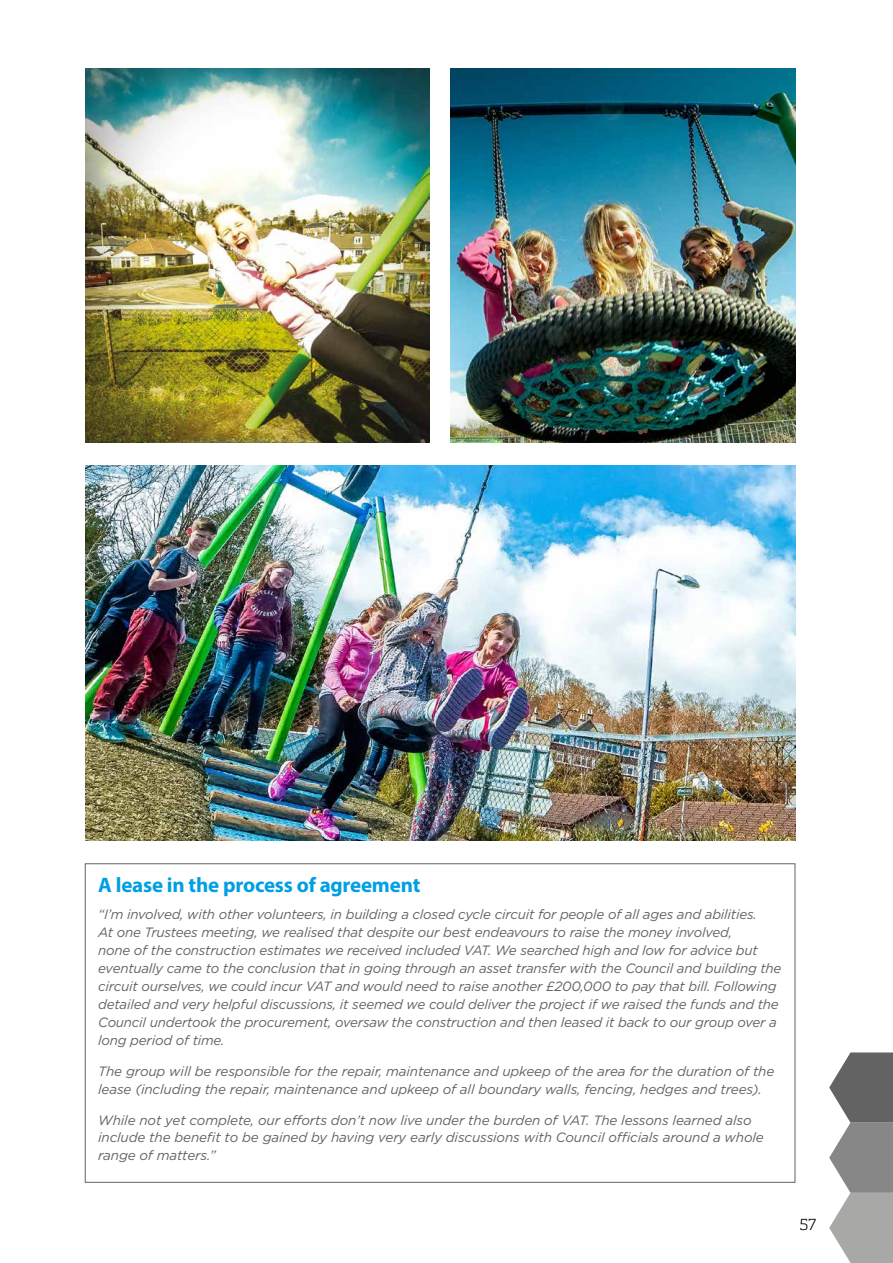
<style>
.page{position:relative;width:893px;height:1263px;background:#fff}
.page>*{position:absolute;margin:0;border:0;box-sizing:border-box;transform-origin:0 0}
.t1{font:700 21px "Myriad Pro";letter-spacing:-.01em;color:#009fe3}
.t2{font:300 15px "Soho Std";color:#000}
.t3{font:italic 13.5px/18px "Gotham";letter-spacing:-.015em;color:#646363}
</style>
<div class="page">
<img style="left:85px;top:68px;width:344px;height:374px">
<img style="left:451px;top:68px;width:344px;height:374px">
<img style="left:85px;top:466px;width:710px;height:374px">
<svg style="left:829px;top:1052px;width:64px;height:211px"></svg>
<h1 class="t1" style="left:98px;top:872px;width:324px">A lease in the process of agreement</h1>
<p class="t3" style="left:98px;top:905px;width:685px">“I’m involved, with other volunteers, in building a closed cycle circuit for people of all ages and abilities.<br>At one Trustees meeting, we realised that despite our best endeavours to raise the money involved,<br>none of the construction estimates we received included VAT. We searched high and low for advice but eventually came to the conclusion that in going through an asset transfer with the Council and building the circuit ourselves, we could incur VAT and would need to raise another £200,000 to pay that bill. Following detailed and very helpful discussions, it seemed we could deliver the project if we raised the funds and the Council undertook the procurement, oversaw the construction and then leased it back to our group over a long period of time.</p>
<p class="t3" style="left:98px;top:1062px;width:678px">The group will be responsible for the repair, maintenance and upkeep of the area for the duration of the lease (including the repair, maintenance and upkeep of all boundary walls, fencing, hedges and trees).</p>
<p class="t3" style="left:98px;top:1111px;width:667px">While not yet complete, our efforts don’t now live under the burden of VAT. The lessons learned also include the benefit to be gained by having very early discussions with Council officials around a whole range of matters.”</p>
<p class="t2" style="left:800px;top:1215px;width:18px">57</p>
</div>
